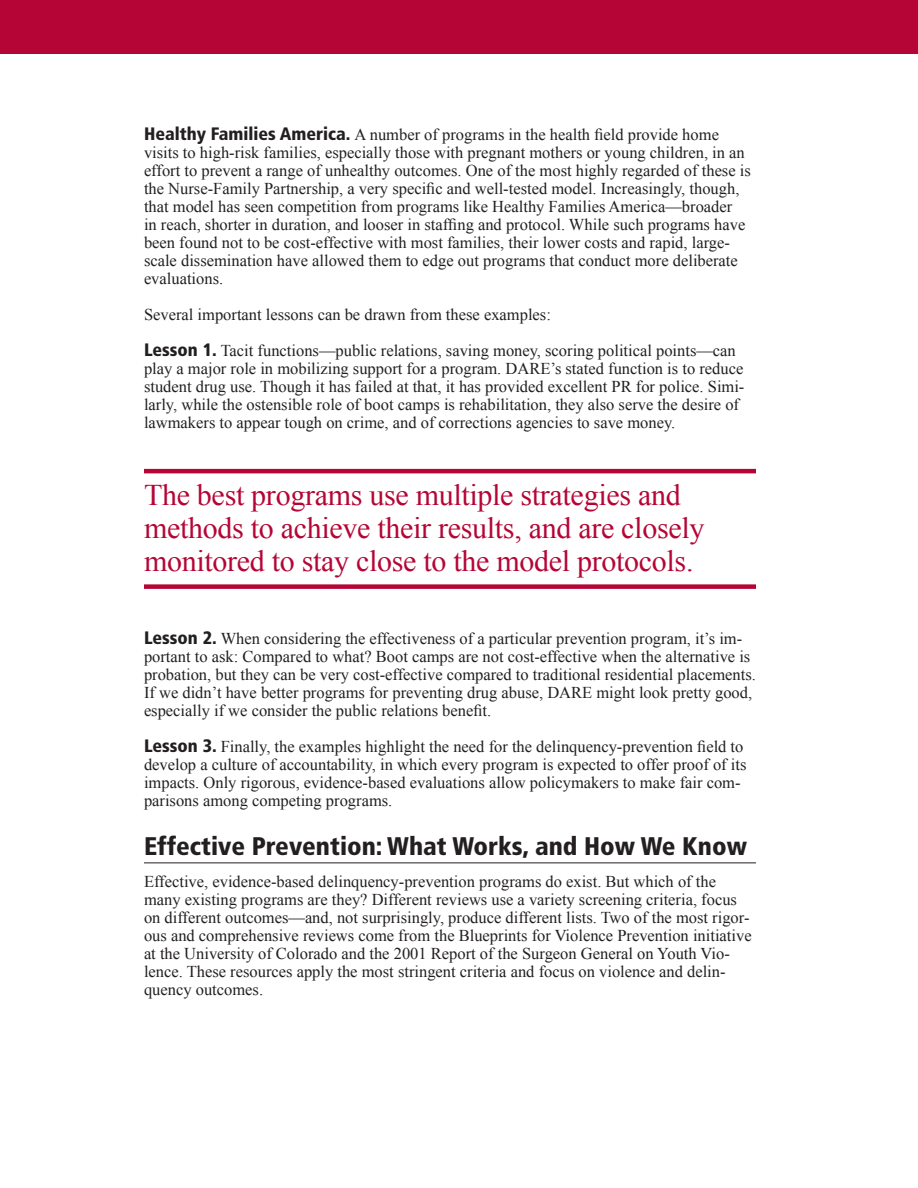
<style>
.page{position:relative;width:918px;height:1188px;background:#fff}
.page>*{position:absolute;margin:0;border:0;box-sizing:border-box;transform-origin:0 0}
.t1{font:30px/33px "Times New Roman";letter-spacing:-.01em;color:#b50536}
.t2{font:900 condensed 25.5px "Frutiger";color:#231f20}
.t3{font:16.5px/18px "Times New Roman";color:#231f20}
.s1{font-family:"Frutiger";font-weight:900;font-stretch:condensed;font-size:18px}
</style>
<div class="page">
<hr style="left:144px;top:862px;width:612px;height:1px;background:#231f20">
<div style="left:0;top:0;width:918px;height:54px;background:#b50536"></div>
<hr style="left:144px;top:469px;width:612px;height:4px;background:#b50536">
<div style="left:144px;top:584px;width:612px;height:5px;background:#b50536"></div>
<p class="t3" style="left:144px;top:125px;width:608px"><span class="s1">Healthy Families America.</span> A number of programs in the health field provide home visits to high-risk families, especially those with pregnant mothers or young children, in an effort to prevent a range of unhealthy outcomes. One of the most highly regarded of these is the Nurse-Family Partnership, a very specific and well-tested model. Increasingly, though, that model has seen competition from programs like Healthy Families America—broader<br>in reach, shorter in duration, and looser in staffing and protocol. While such programs have been found not to be cost-effective with most families, their lower costs and rapid, large&shy;scale dissemination have allowed them to edge out programs that conduct more deliberate evaluations.</p>
<p class="t3" style="left:144px;top:296px;width:593px;line-height:36px">Several important lessons can be drawn from these examples:<br><span class="s1">Lesson 1.</span> Tacit functions—public relations, saving money, scoring political points—can</p>
<p class="t3" style="left:144px;top:359px;width:602px">play a major role in mobilizing support for a program. DARE’s stated function is to reduce student drug use. Though it has failed at that, it has provided excellent PR for police. Simi&shy;larly, while the ostensible role of boot camps is rehabilitation, they also serve the desire of lawmakers to appear tough on crime, and of corrections agencies to save money.</p>
<h1 class="t1" style="left:144px;top:478px;width:562px">The best programs use multiple strategies and methods to achieve their results, and are closely monitored to stay close to the model protocols.</h1>
<p class="t3" style="left:144px;top:629px;width:613px"><span class="s1">Lesson 2.</span> When considering the effectiveness of a particular prevention program, it’s im&shy;portant to ask: Compared to what? Boot camps are not cost-effective when the alternative is probation, but they can be very cost-effective compared to traditional residential placements.<br>If we didn’t have better programs for preventing drug abuse, DARE might look pretty good, especially if we consider the public relations benefit.</p>
<p class="t3" style="left:144px;top:737px;width:604px"><span class="s1">Lesson 3.</span> Finally, the examples highlight the need for the delinquency-prevention field to develop a culture of accountability, in which every program is expected to offer proof of its impacts. Only rigorous, evidence-based evaluations allow policymakers to make fair com&shy;parisons among competing programs.</p>
<h2 class="t2" style="left:144px;top:831px;width:604px">Effective Prevention: What Works, and How We Know</h2>
<p class="t3" style="left:144px;top:872px;width:609px">Effective, evidence-based delinquency-prevention programs do exist. But which of the many existing programs are they? Different reviews use a variety screening criteria, focus on different outcomes—and, not surprisingly, produce different lists. Two of the most rigor&shy;ous and comprehensive reviews come from the Blueprints for Violence Prevention initiative at the University of Colorado and the 2001 Report of the Surgeon General on Youth Vio&shy;lence. These resources apply the most stringent criteria and focus on violence and delin&shy;quency outcomes.</p>
</div>
